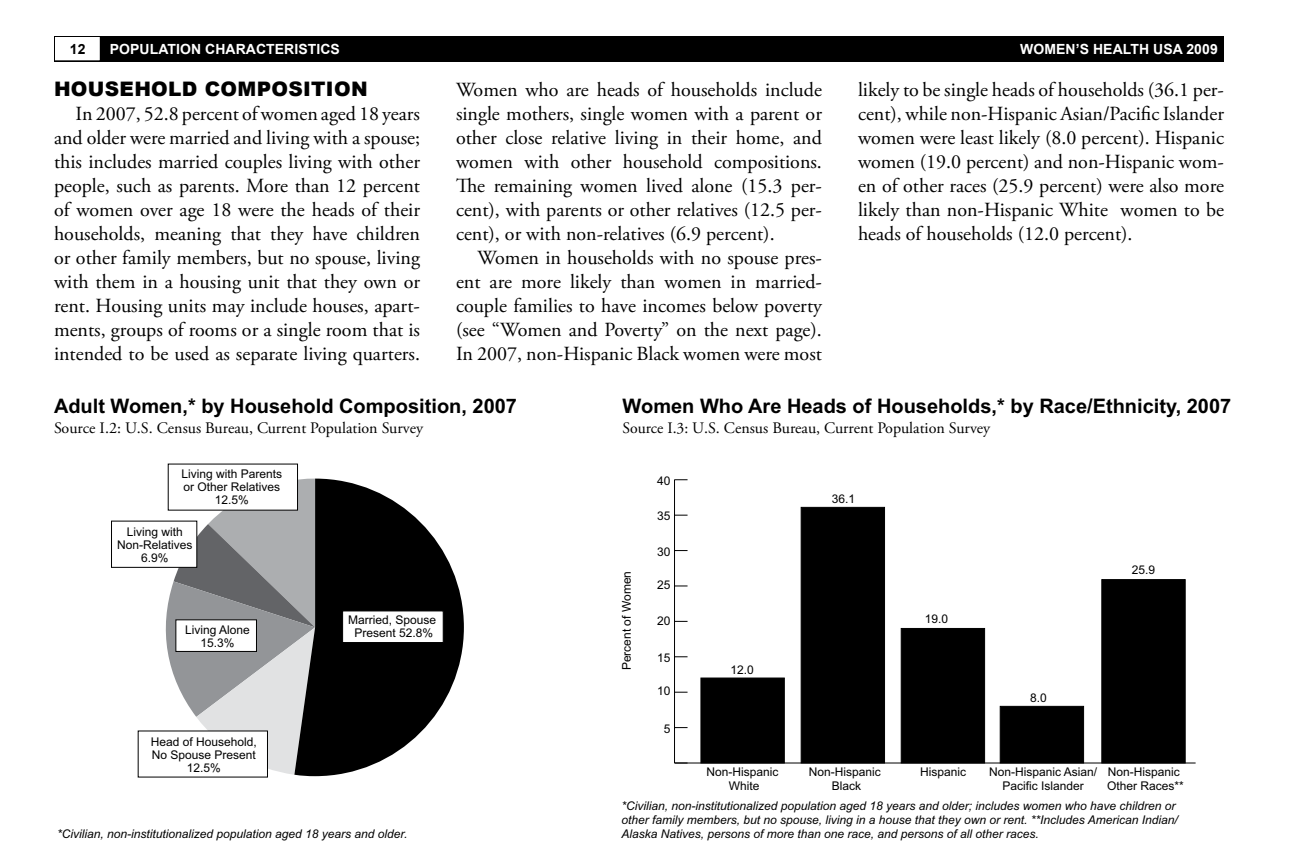
<style>
.page{position:relative;width:1296px;height:864px;background:#fff}
.page>*{position:absolute;margin:0;border:0;box-sizing:border-box;transform-origin:0 0}
.t1{font:20px/24px "Adobe Garamond Pro";color:#000;text-align:justify}
.t2{font:700 20px "Arial";color:#000}
.t3{font:900 20px "Arial";letter-spacing:.015em;color:#000}
.t4{font:16px "Adobe Garamond Pro";color:#000}
.t5{font:700 14px "Arial";letter-spacing:.005em;color:#fff}
.t6{font:700 14px "Arial";color:#000}
.t7{font:italic 12px/14.4px "Arial";color:#000}
.t8{font:12px/13px "Arial";color:#000;text-align:center}
</style>
<div class="page">
<div style="left:54px;top:36px;width:1170px;height:25px;background:#000"></div>
<div style="left:54px;top:36px;width:46px;height:25px;background:#fff"></div>
<div style="left:54px;top:36px;width:47px;height:25px;border:1px solid #000"></div>
<svg style="left:158px;top:479px;width:136px;height:296px;background:#afb0b2"></svg>
<svg style="left:294px;top:479px;width:170px;height:297px;fill:#000"></svg>
<div style="left:342px;top:611px;width:101px;height:32px;background:#fff;border:1px solid #000"></div>
<div style="left:176px;top:620px;width:81px;height:32px;background:#fff;border:1px solid #000"></div>
<div style="left:138px;top:731px;width:130px;height:46px;background:#fff"></div>
<div style="left:168px;top:464px;width:130px;height:46px;background:#fff"></div>
<div style="left:111px;top:521px;width:86px;height:47px;background:#fff;border:1px solid #000"></div>
<hr style="left:675px;top:763px;width:521px;height:1px;background:#000">
<hr style="left:674px;top:480px;width:1px;height:283px;background:#000">
<svg style="left:675px;top:763px;width:13px;height:1px"></svg>
<svg style="left:675px;top:727px;width:13px;height:1px"></svg>
<svg style="left:675px;top:692px;width:13px;height:1px"></svg>
<svg style="left:675px;top:656px;width:13px;height:1px"></svg>
<svg style="left:675px;top:621px;width:13px;height:1px"></svg>
<svg style="left:675px;top:585px;width:13px;height:1px"></svg>
<svg style="left:675px;top:550px;width:13px;height:1px"></svg>
<svg style="left:675px;top:515px;width:13px;height:1px"></svg>
<svg style="left:675px;top:479px;width:13px;height:1px"></svg>
<div style="left:700px;top:678px;width:85px;height:86px;background:#000;border:1px solid #000"></div>
<div style="left:801px;top:507px;width:84px;height:257px;background:#000;border:1px solid #000"></div>
<div style="left:901px;top:628px;width:84px;height:136px;background:#000;border:1px solid #000"></div>
<div style="left:1000px;top:706px;width:84px;height:58px;background:#000;border:1px solid #000"></div>
<div style="left:1101px;top:579px;width:85px;height:185px;background:#000;border:1px solid #000"></div>
<p class="t6" style="left:70px;top:40px;width:17px">12</p>
<p class="t5" style="left:110px;top:40px;width:232px">POPULATION CHARACTERISTICS</p>
<p class="t5" style="left:1020px;top:40px;width:199px">WOMEN’S HEALTH USA 2009</p>
<p class="t3" style="left:54px;top:74px;width:315px">HOUSEHOLD COMPOSITION</p>
<p class="t1" style="left:54px;top:102px;width:368px;text-indent:22px">In 2007, 52.8 percent of women aged 18 years and older were married and living with a spouse; this includes married couples living with other people, such as parents. More than 12 percent of women over age 18 were the heads of their households, meaning that they have children or other family members, but no spouse, living with them in a housing unit that they own or rent. Housing units may include houses, apart&shy;ments, groups of rooms or a single room that is intended to be used as separate living quarters.</p>
<p class="t1" style="left:858px;top:79px;width:368px">likely to be single heads of households (36.1 per&shy;cent), while non-Hispanic Asian/Pacific Islander women were least likely (8.0 percent). Hispanic women (19.0 percent) and non-Hispanic wom&shy;en of other races (25.9 percent) were also more likely than non-Hispanic White women to be heads of households (12.0 percent).</p>
<p class="t1" style="left:456px;top:79px;width:368px">Women who are heads of households include single mothers, single women with a parent or other close relative living in their home, and women with other household compositions.<br>The remaining women lived alone (15.3 per&shy;cent), with parents or other relatives (12.5 per&shy;cent), or with non-relatives (6.9 percent).</p>
<p class="t1" style="left:456px;top:247px;width:368px;text-indent:22px">Women in households with no spouse pres&shy;ent are more likely than women in married&shy;couple families to have incomes below poverty (see “Women and Poverty” on the next page).<br>In 2007, non-Hispanic Black women were most</p>
<p class="t2" style="left:54px;top:393px;width:465px">Adult Women,* by Household Composition, 2007</p>
<p class="t4" style="left:54px;top:418px;width:371px">Source I.2: U.S. Census Bureau, Current Population Survey</p>
<p class="t8" style="left:181px;top:468px;width:102px">Living with Parents or Other Relatives<br>12.5%</p>
<p class="t8" style="left:117px;top:525px;width:77px">Living with<br>Non-Relatives<br>6.9%</p>
<p class="t8" style="left:185px;top:624px;width:66px">Living Alone<br>15.3%</p>
<p class="t8" style="left:151px;top:735px;width:108px">Head of Household,<br>No Spouse Present<br>12.5%</p>
<p class="t8" style="left:348px;top:614px;width:90px">Married, Spouse<br>Present 52.8%</p>
<p class="t7" style="left:57px;top:827px;width:352px">*Civilian, non-institutionalized population aged 18 years and older.</p>
<p class="t2" style="left:623px;top:393px;width:610px">Women Who Are Heads of Households,* by Race/Ethnicity, 2007</p>
<p class="t4" style="left:623px;top:418px;width:369px">Source I.3: U.S. Census Bureau, Current Population Survey</p>
<p class="t8" style="left:620px;top:670px;width:101px;rotate:-90deg">Percent of Women</p>
<p class="t8" style="left:657px;top:474px;width:15px">40</p>
<p class="t8" style="left:657px;top:510px;width:15px">35</p>
<p class="t8" style="left:657px;top:545px;width:15px">30</p>
<p class="t8" style="left:657px;top:579px;width:15px">25</p>
<p class="t8" style="left:657px;top:614px;width:15px">20</p>
<p class="t8" style="left:657px;top:651px;width:15px">15</p>
<p class="t8" style="left:657px;top:685px;width:15px">10</p>
<p class="t8" style="left:664px;top:722px;width:8px">5</p>
<p class="t8" style="left:730px;top:663px;width:25px">12.0</p>
<p class="t8" style="left:707px;top:765px;width:74px;line-height:14px">Non-Hispanic<br>White</p>
<p class="t8" style="left:832px;top:492px;width:25px">36.1</p>
<p class="t8" style="left:925px;top:613px;width:25px">19.0</p>
<p class="t8" style="left:1132px;top:564px;width:25px">25.9</p>
<p class="t8" style="left:1030px;top:692px;width:18px">8.0</p>
<p class="t8" style="left:809px;top:765px;width:74px">Non-Hispanic</p>
<p class="t8" style="left:920px;top:765px;width:48px">Hispanic</p>
<p class="t8" style="left:832px;top:779px;width:31px">Black</p>
<p class="t8" style="left:989px;top:765px;width:110px;line-height:14px">Non-Hispanic Asian/<br>Pacific Islander</p>
<p class="t8" style="left:1107px;top:765px;width:78px;line-height:14px;text-align:left">Non-Hispanic<br>Other Races**</p>
<p class="t7" style="left:621px;top:798px;width:558px">*Civilian, non-institutionalized population aged 18 years and older; includes women who have children or other family members, but no spouse, living in a house that they own or rent. **Includes American Indian/<br>Alaska Natives, persons of more than one race, and persons of all other races.</p>
</div>
